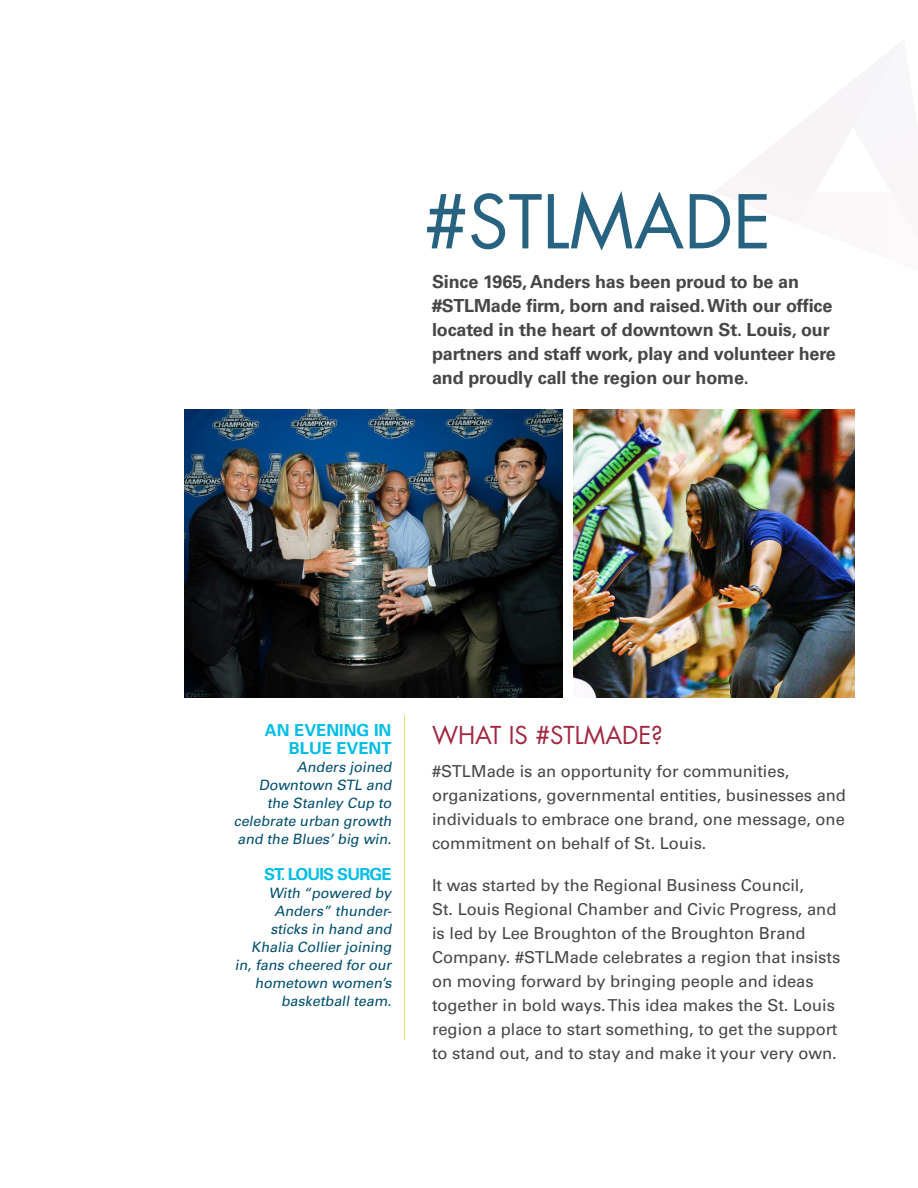
<style>
.page{position:relative;width:918px;height:1188px;background:#fff}
.page>*{position:absolute;margin:0;border:0;box-sizing:border-box;transform-origin:0 0}
.t1{font:72px "Futura Std";color:#276380}
.t2{font:24px "Futura Std";color:#a22842}
.t3{font:700 18px/24px "Univers LT Pro 65";letter-spacing:-.01em;color:#454647}
.t4{font:16.5px/24px "Univers LT Pro 55 Roman";color:#454647}
.t5{font:700 16.5px/18px "Univers LT Pro 65";color:#00bde7;text-align:right}
.t6{font:700 16.5px "Univers LT Pro 65";letter-spacing:-.05em;color:#00bde7}
.t7{font:italic 14.25px/18px "Univers LT Pro 55 Roman";color:#004f6f;text-align:right}
</style>
<div class="page">
<svg style="left:715px;top:42px;width:187px;height:182px"></svg>
<img style="left:574px;top:409px;width:281px;height:289px">
<img style="left:184px;top:410px;width:378px;height:287px">
<hr style="left:404px;top:716px;width:1px;height:324px;background:#cee66e">
<p class="t1" style="left:424px;top:176px;width:349px">#STLMADE</p>
<p class="t3" style="left:432px;top:269px;width:405px">Since 1965, Anders has been proud to be an #STLMade firm, born and raised. With our office located in the heart of downtown St. Louis, our partners and staff work, play and volunteer here and proudly call the region our home.</p>
<p class="t5" style="left:265px;top:722px;width:128px">AN EVENING IN<br>BLUE EVENT</p>
<p class="t7" style="left:234px;top:758px;width:162px">Anders joined<br>Downtown STL and the Stanley Cup to celebrate urban growth and the Blues’ big win.</p>
<p class="t6" style="left:264px;top:865px;width:129px">ST. LOUIS SURGE</p>
<p class="t7" style="left:235px;top:884px;width:161px">With “powered by<br>Anders” thunder&shy;sticks in hand and<br>Khalia Collier joining in, fans cheered for our hometown women’s basketball team.</p>
<p class="t2" style="left:432px;top:720px;width:232px">WHAT IS #STLMADE?</p>
<p class="t4" style="left:432px;top:759px;width:416px">#STLMade is an opportunity for communities, organizations, governmental entities, businesses and individuals to embrace one brand, one message, one commitment on behalf of St. Louis.</p>
<p class="t4" style="left:432px;top:873px;width:410px">It was started by the Regional Business Council,<br>St. Louis Regional Chamber and Civic Progress, and is led by Lee Broughton of the Broughton Brand Company. #STLMade celebrates a region that insists on moving forward by bringing people and ideas together in bold ways. This idea makes the St. Louis region a place to start something, to get the support to stand out, and to stay and make it your very own.</p>
</div>
